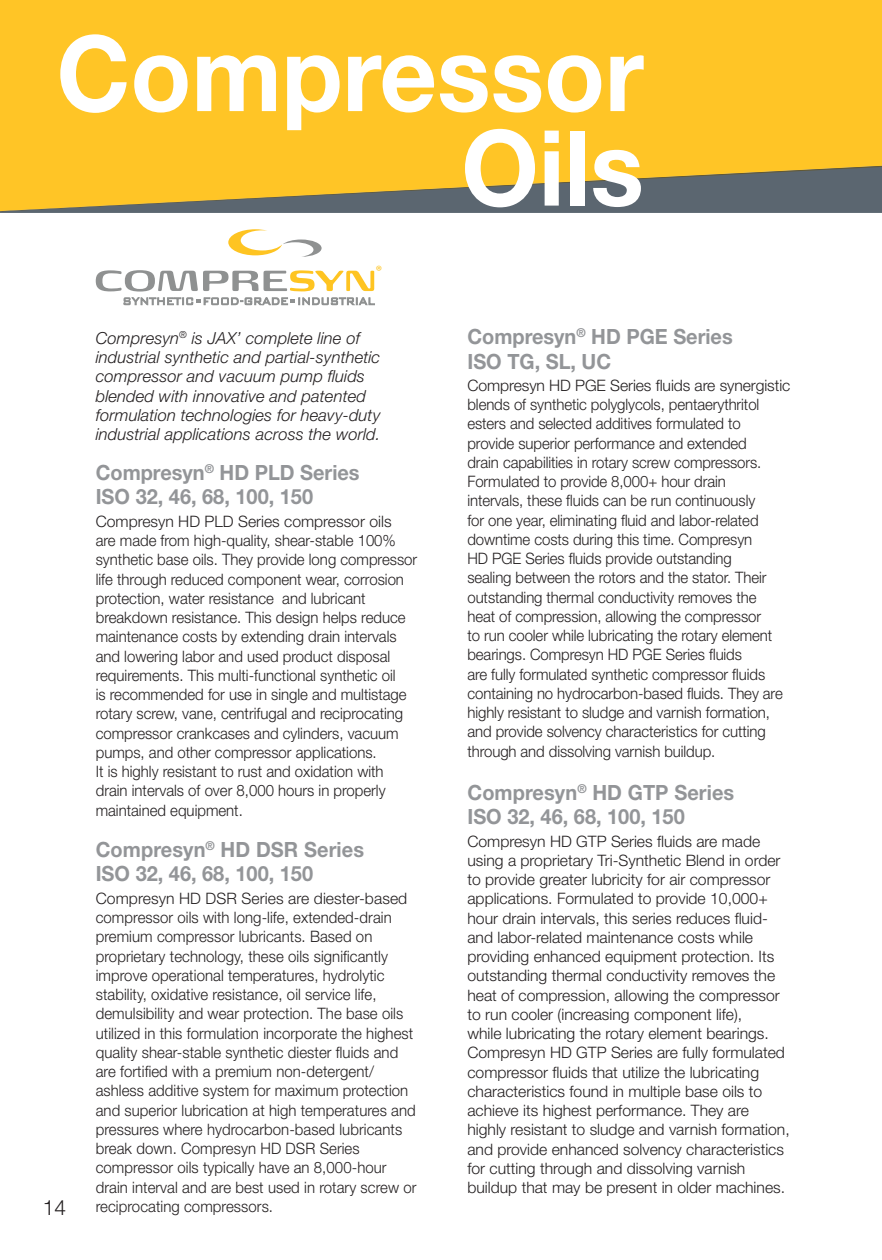
<style>
.page{position:relative;width:882px;height:1260px;background:#fff}
.page>*{position:absolute;margin:0;border:0;box-sizing:border-box;transform-origin:0 0}
.t1{font:700 105px/94.5px "Helvetica Neue";color:#fff;text-align:right;scale:.95 1}
.t2{font:700 21px/24.5px "Helvetica Neue";color:#939598;scale:.95 1}
.t3{font:300 21px "Helvetica Neue";color:#231f20}
.t4{font:italic 300 16.62px/19.2px "Helvetica Neue";letter-spacing:.005em;color:#231f20}
.t5{font:300 15.75px/19.2px "Helvetica Neue";color:#231f20}
.t6{font:15.05px "Myriad Pro";color:#fec422}
</style>
<div class="page">
<div style="left:0;top:0;width:882px;height:166px;background:#ffc526"></div>
<svg style="left:0;top:166px;width:882px;height:47px;background:#a9934c"></svg>
<svg style="left:96px;top:270px;width:278px;height:22px"></svg>
<svg style="left:228px;top:229px;width:94px;height:28px"></svg>
<svg style="left:124px;top:298px;width:251px;height:7px"></svg>
<h1 class="t1" style="left:57px;top:24px;width:620px">Compressor<br>Oils</h1>
<h2 class="t3" style="left:43px;top:1194px;width:25px">14</h2>
<p class="t6" style="left:376px;top:261px;width:8px">®</p>
<p class="t4" style="left:96px;top:328px;width:286px">Compresyn<sup>®</sup> is JAX’ complete line of industrial synthetic and partial-synthetic compressor and vacuum pump fluids blended with innovative and patented formulation technologies for heavy-duty industrial applications across the world.</p>
<h2 class="t2" style="left:96px;top:460px;width:279px">Compresyn<sup>®</sup> HD PLD Series<br>ISO 32, 46, 68, 100, 150</h2>
<p class="t5" style="left:96px;top:511px;width:323px">Compresyn HD PLD Series compressor oils<br>are made from high-quality, shear-stable 100% synthetic base oils. They provide long compressor life through reduced component wear, corrosion protection, water resistance and lubricant breakdown resistance. This design helps reduce maintenance costs by extending drain intervals and lowering labor and used product disposal requirements. This multi-functional synthetic oil<br>is recommended for use in single and multistage rotary screw, vane, centrifugal and reciprocating compressor crankcases and cylinders, vacuum pumps, and other compressor applications.<br>It is highly resistant to rust and oxidation with drain intervals of over 8,000 hours in properly maintained equipment.</p>
<h2 class="t2" style="left:96px;top:837px;width:284px">Compresyn<sup>®</sup> HD DSR Series<br>ISO 32, 46, 68, 100, 150</h2>
<p class="t5" style="left:96px;top:888px;width:322px">Compresyn HD DSR Series are diester-based compressor oils with long-life, extended-drain premium compressor lubricants. Based on proprietary technology, these oils significantly improve operational temperatures, hydrolytic stability, oxidative resistance, oil service life, demulsibility and wear protection. The base oils utilized in this formulation incorporate the highest quality shear-stable synthetic diester fluids and are fortified with a premium non-detergent/ ashless additive system for maximum protection and superior lubrication at high temperatures and pressures where hydrocarbon-based lubricants break down. Compresyn HD DSR Series compressor oils typically have an 8,000-hour drain interval and are best used in rotary screw or reciprocating compressors.</p>
<h2 class="t2" style="left:467px;top:324px;width:281px">Compresyn<sup>®</sup> HD PGE Series<br>ISO TG, SL, UC</h2>
<p class="t5" style="left:467px;top:375px;width:324px">Compresyn HD PGE Series fluids are synergistic blends of synthetic polyglycols, pentaerythritol esters and selected additives formulated to provide superior performance and extended<br>drain capabilities in rotary screw compressors.<br>Formulated to provide 8,000+ hour drain<br>intervals, these fluids can be run continuously<br>for one year, eliminating fluid and labor-related downtime costs during this time. Compresyn<br>HD PGE Series fluids provide outstanding<br>sealing between the rotors and the stator. Their outstanding thermal conductivity removes the<br>heat of compression, allowing the compressor<br>to run cooler while lubricating the rotary element bearings. Compresyn HD PGE Series fluids<br>are fully formulated synthetic compressor fluids containing no hydrocarbon-based fluids. They are highly resistant to sludge and varnish formation, and provide solvency characteristics for cutting through and dissolving varnish buildup.</p>
<h2 class="t2" style="left:467px;top:780px;width:282px">Compresyn<sup>®</sup> HD GTP Series<br>ISO 32, 46, 68, 100, 150</h2>
<p class="t5" style="left:467px;top:831px;width:324px">Compresyn HD GTP Series fluids are made using a proprietary Tri-Synthetic Blend in order to provide greater lubricity for air compressor applications. Formulated to provide 10,000+ hour drain intervals, this series reduces fluid&shy;and labor-related maintenance costs while providing enhanced equipment protection. Its outstanding thermal conductivity removes the heat of compression, allowing the compressor to run cooler (increasing component life),<br>while lubricating the rotary element bearings.<br>Compresyn HD GTP Series are fully formulated compressor fluids that utilize the lubricating characteristics found in multiple base oils to achieve its highest performance. They are highly resistant to sludge and varnish formation, and provide enhanced solvency characteristics for cutting through and dissolving varnish buildup that may be present in older machines.</p>
</div>
